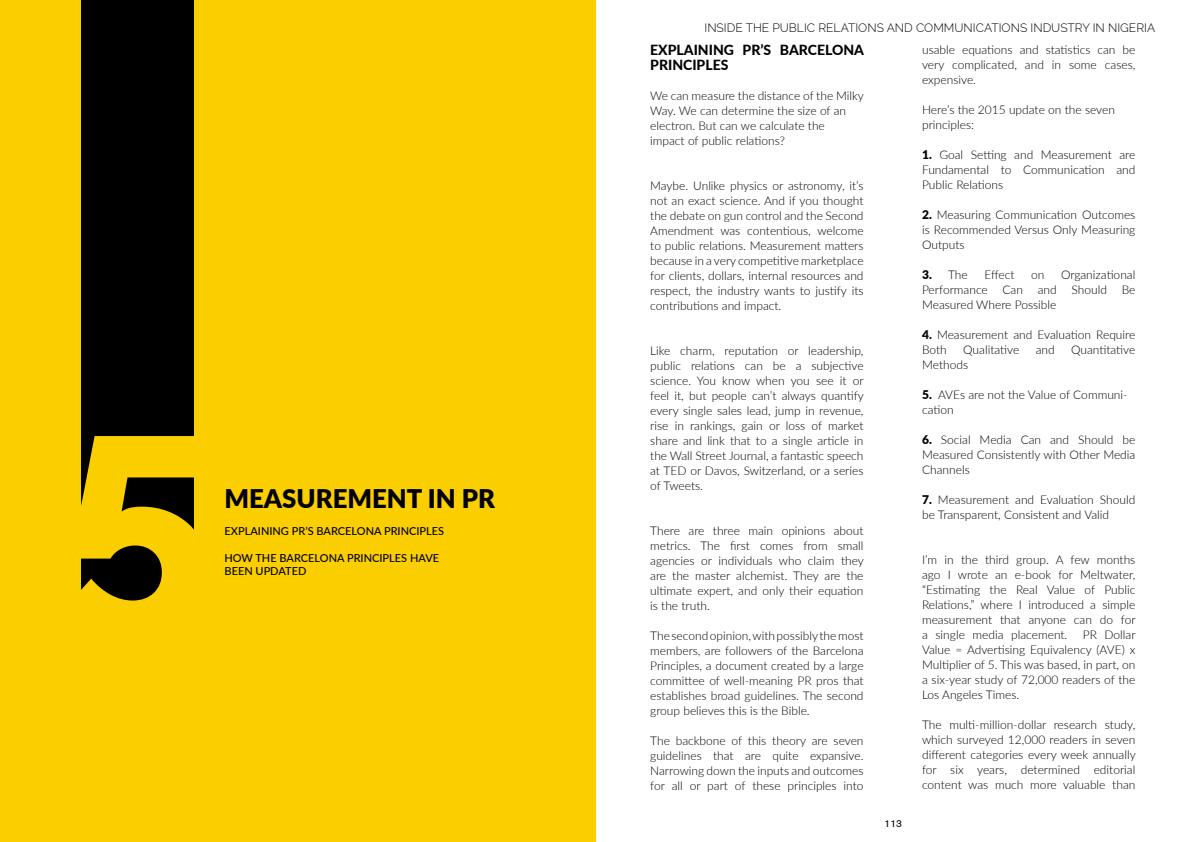
<style>
.page{position:relative;width:1191px;height:842px;background:#fff}
.page>*{position:absolute;margin:0;border:0;box-sizing:border-box;transform-origin:0 0}
.t1{font:800 283.5px "Raleway";color:#fbce00}
.t2{font:900 25.7px "Lato";color:#000}
.t3{font:800 14px/15px "Lato";color:#000}
.t4{font:300 12px/15px "Lato";color:#000;text-align:justify}
.t5{font:300 12px "Raleway";color:#000}
.t6{font:500 11px/13.2px "Lato";color:#000}
.t7{font:10px "Akzidenz Grotesk BE";color:#000}
.s1{font-weight:900}
</style>
<div class="page">
<div style="left:0;top:0;width:595px;height:842px;background:#fbce00"></div>
<div style="left:82px;top:0;width:112px;height:608px;background:#000"></div>
<h1 class="t1" style="left:59px;top:337px;width:159px">5</h1>
<h2 class="t2" style="left:224px;top:479px;width:272px">MEASUREMENT IN PR</h2>
<p class="t6" style="left:224px;top:524px;width:221px">EXPLAINING PR’S BARCELONA PRINCIPLES</p>
<p class="t6" style="left:224px;top:551px;width:216px">HOW THE BARCELONA PRINCIPLES HAVE<br>BEEN UPDATED</p>
<p class="t5" style="left:704px;top:21px;width:452px">INSIDE THE PUBLIC RELATIONS AND COMMUNICATIONS INDUSTRY IN NIGERIA</p>
<p class="t3" style="left:650px;top:42px;width:215px">EXPLAINING PR’S BARCELONA<br>PRINCIPLES</p>
<p class="t4" style="left:650px;top:88px;width:215px;text-align:left">We can measure the distance of the Milky Way. We can determine the size of an electron. But can we calculate the<br>impact of public relations?</p>
<p class="t4" style="left:650px;top:178px;width:215px">Maybe. Unlike physics or astronomy, it’s not an exact science. And if you thought the debate on gun control and the Second Amendment was contentious, welcome to public relations. Measurement matters because in a very competitive marketplace for clients, dollars, internal resources and respect, the industry wants to justify its contributions and impact.</p>
<p class="t4" style="left:650px;top:343px;width:215px">Like charm, reputation or leadership, public relations can be a subjective science. You know when you see it or feel it, but people can’t always quantify every single sales lead, jump in revenue, rise in rankings, gain or loss of market share and link that to a single article in the Wall Street Journal, a fantastic speech at TED or Davos, Switzerland, or a series of Tweets.</p>
<p class="t4" style="left:650px;top:523px;width:215px">There are three main opinions about metrics. The first comes from small agencies or individuals who claim they are the master alchemist. They are the ultimate expert, and only their equation is the truth.</p>
<p class="t4" style="left:650px;top:628px;width:215px">The second opinion, with possibly the most members, are followers of the Barcelona Principles, a document created by a large committee of well-meaning PR pros that establishes broad guidelines. The second group believes this is the Bible.</p>
<p class="t4" style="left:650px;top:733px;width:215px">The backbone of this theory are seven guidelines that are quite expansive.<br>Narrowing down the inputs and outcomes for all or part of these principles into</p>
<p class="t7" style="left:884px;top:818px;width:19px">113</p>
<p class="t4" style="left:922px;top:41px;width:215px">usable equations and statistics can be very complicated, and in some cases, expensive.</p>
<p class="t4" style="left:922px;top:101px;width:194px">Here’s the 2015 update on the seven principles:</p>
<p class="t4" style="left:922px;top:146px;width:215px"><span class="s1">1.</span> Goal Setting and Measurement are Fundamental to Communication and Public Relations</p>
<p class="t4" style="left:922px;top:206px;width:215px"><span class="s1">2.</span> Measuring Communication Outcomes is Recommended Versus Only Measuring Outputs</p>
<p class="t4" style="left:922px;top:266px;width:47px"><span class="s1">3.</span> The</p>
<p class="t4" style="left:984px;top:266px;width:32px">Effect</p>
<p class="t4" style="left:1031px;top:266px;width:15px">on</p>
<p class="t4" style="left:922px;top:266px;width:215px;text-indent:139px">Organizational Performance Can and Should Be Measured Where Possible</p>
<p class="t4" style="left:922px;top:326px;width:215px"><span class="s1">4.</span> Measurement and Evaluation Require<br>Both</p>
<p class="t4" style="left:963px;top:341px;width:58px">Qualitative</p>
<p class="t4" style="left:1035px;top:341px;width:21px">and</p>
<p class="t4" style="left:1071px;top:341px;width:66px">Quantitative</p>
<p class="t4" style="left:922px;top:356px;width:48px">Methods</p>
<p class="t4" style="left:922px;top:386px;width:207px"><span class="s1">5.</span> AVEs are not the Value of Communi&shy;cation</p>
<p class="t4" style="left:922px;top:431px;width:215px"><span class="s1">6.</span> Social Media Can and Should be Measured Consistently with Other Media Channels</p>
<p class="t4" style="left:922px;top:491px;width:215px"><span class="s1">7.</span> Measurement and Evaluation Should be Transparent, Consistent and Valid</p>
<p class="t4" style="left:922px;top:551px;width:215px">I’m in the third group. A few months ago I wrote an e-book for Meltwater, “Estimating the Real Value of Public Relations,” where I introduced a simple measurement that anyone can do for a single media placement.</p>
<p class="t4" style="left:922px;top:626px;width:215px;text-indent:161px">PR Dollar Value = Advertising Equivalency (AVE) x Multiplier of 5. This was based, in part, on a six-year study of 72,000 readers of the Los Angeles Times.</p>
<p class="t4" style="left:922px;top:716px;width:215px">The multi-million-dollar research study, which surveyed 12,000 readers in seven different categories every week annually for six years, determined editorial content was much more valuable than</p>
</div>
